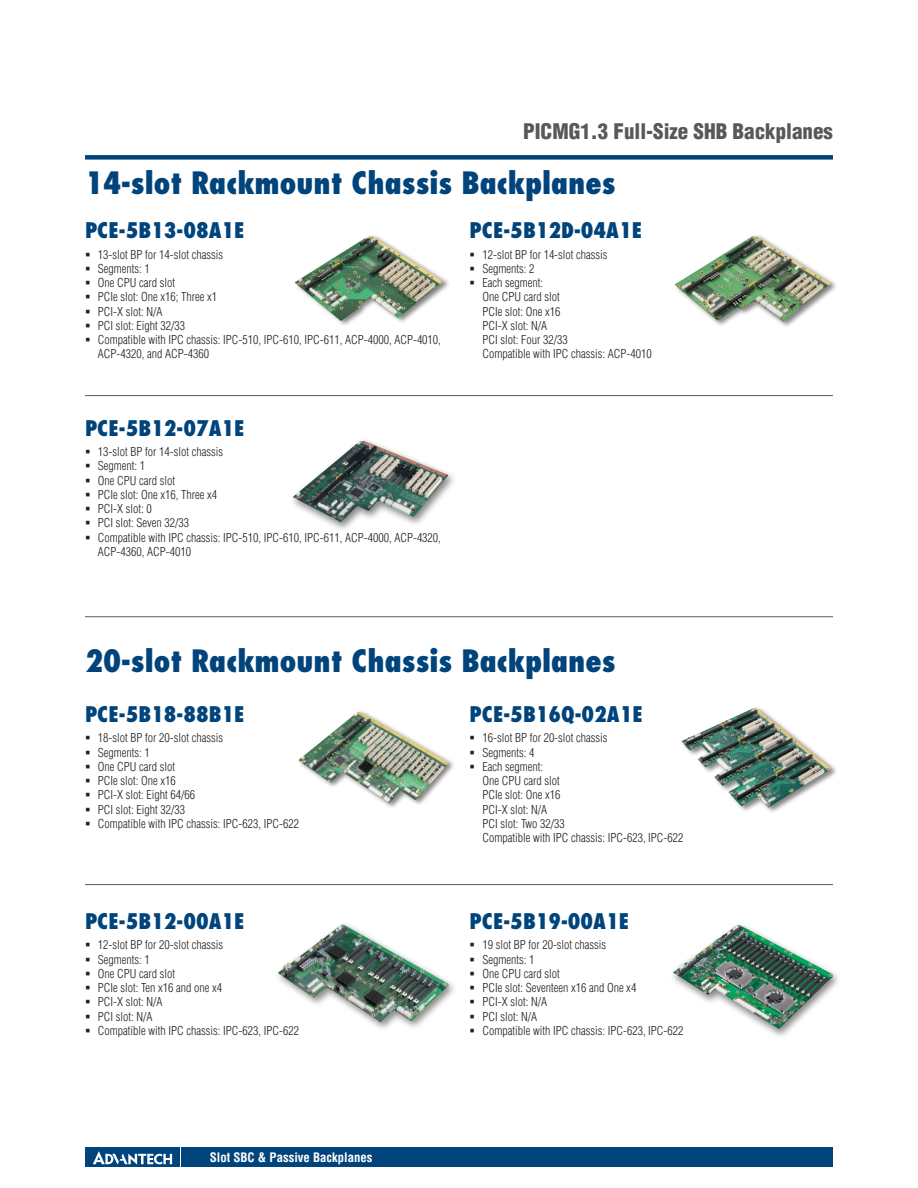
<style>
.page{position:relative;width:918px;height:1188px;background:#fff}
.page>*{position:absolute;margin:0;border:0;box-sizing:border-box;transform-origin:0 0}
.t1{font:800 condensed 30px "Futura";color:#00447b}
.t2{font:800 condensed 21px "Futura";color:#00447b}
.t3{font:900 condensed 21px "Helvetica";color:#57585a}
.t4{font:700 condensed 12.75px "Helvetica";color:#fff}
.t5{font:300 condensed 12px/14.2px "Helvetica";color:#231f20}
</style>
<div class="page">
<div style="left:85px;top:155px;width:748px;height:5px;background:#00447b"></div>
<div style="left:182px;top:1147px;width:651px;height:20px;background:#00447b"></div>
<div style="left:85px;top:1147px;width:95px;height:20px;background:#00447b"></div>
<svg style="left:93px;top:1151px;width:79px;height:14px"></svg>
<div style="left:298px;top:709px;width:157px;height:100px;background:#231f20;opacity:.55"></div>
<img style="left:299px;top:712px;width:149px;height:91px">
<div style="left:681px;top:706px;width:156px;height:108px;background:#231f20;opacity:.55"></div>
<img style="left:682px;top:708px;width:148px;height:99px">
<hr style="left:85px;top:395px;width:748px;height:1px;background:#57585a">
<hr style="left:85px;top:616px;width:748px;height:1px;background:#57585a">
<hr style="left:85px;top:884px;width:748px;height:1px;background:#57585a">
<img style="left:295px;top:236px;width:149px;height:85px">
<div style="left:674px;top:234px;width:165px;height:94px;background:#231f20;opacity:.55"></div>
<img style="left:674px;top:236px;width:157px;height:86px">
<div style="left:289px;top:437px;width:168px;height:95px;background:#231f20;opacity:.55"></div>
<img style="left:293px;top:441px;width:156px;height:81px">
<img style="left:278px;top:924px;width:176px;height:105px">
<img style="left:673px;top:925px;width:160px;height:104px">
<h2 class="t3" style="left:523px;top:119px;width:311px">PICMG1.3 Full-Size SHB Backplanes</h2>
<h1 class="t1" style="left:85px;top:164px;width:532px">14-slot Rackmount Chassis Backplanes</h1>
<h2 class="t2" style="left:470px;top:217px;width:174px">PCE-5B12D-04A1E</h2>
<p class="t5" style="left:482px;top:247px;width:171px">12-slot BP for 14-slot chassis<br>Segments: 2<br>Each segment:<br>One CPU card slot<br>PCIe slot: One x16<br>PCI-X slot: N/A<br>PCI slot: Four 32/33<br>Compatible with IPC chassis: ACP-4010</p>
<h2 class="t2" style="left:85px;top:217px;width:161px">PCE-5B13-08A1E</h2>
<p class="t5" style="left:98px;top:247px;width:345px">13-slot BP for 14-slot chassis<br>Segments: 1<br>One CPU card slot<br>PCIe slot: One x16; Three x1<br>PCI-X slot: N/A<br>PCI slot: Eight 32/33<br>Compatible with IPC chassis: IPC-510, IPC-610, IPC-611, ACP-4000, ACP-4010,<br>ACP-4320, and ACP-4360</p>
<h2 class="t2" style="left:85px;top:414px;width:161px">PCE-5B12-07A1E</h2>
<p class="t5" style="left:98px;top:445px;width:345px">13-slot BP for 14-slot chassis<br>Segment: 1<br>One CPU card slot<br>PCIe slot: One x16, Three x4<br>PCI-X slot: 0<br>PCI slot: Seven 32/33<br>Compatible with IPC chassis: IPC-510, IPC-610, IPC-611, ACP-4000, ACP-4320,<br>ACP-4360, ACP-4010</p>
<h1 class="t1" style="left:85px;top:641px;width:532px">20-slot Rackmount Chassis Backplanes</h1>
<h2 class="t2" style="left:85px;top:700px;width:161px">PCE-5B18-88B1E</h2>
<p class="t5" style="left:98px;top:731px;width:203px">18-slot BP for 20-slot chassis<br>Segments: 1<br>One CPU card slot<br>PCIe slot: One x16<br>PCI-X slot: Eight 64/66<br>PCI slot: Eight 32/33<br>Compatible with IPC chassis: IPC-623, IPC-622</p>
<h2 class="t2" style="left:85px;top:908px;width:161px">PCE-5B12-00A1E</h2>
<p class="t5" style="left:98px;top:938px;width:203px">12-slot BP for 20-slot chassis<br>Segments: 1<br>One CPU card slot<br>PCIe slot: Ten x16 and one x4<br>PCI-X slot: N/A<br>PCI slot: N/A<br>Compatible with IPC chassis: IPC-623, IPC-622</p>
<p class="t4" style="left:210px;top:1150px;width:164px">Slot SBC &amp; Passive Backplanes</p>
<h2 class="t2" style="left:470px;top:700px;width:175px">PCE-5B16Q-02A1E</h2>
<p class="t5" style="left:482px;top:731px;width:203px">16-slot BP for 20-slot chassis<br>Segments: 4<br>Each segment:<br>One CPU card slot<br>PCIe slot: One x16<br>PCI-X slot: N/A<br>PCI slot: Two 32/33<br>Compatible with IPC chassis: IPC-623, IPC-622</p>
<h2 class="t2" style="left:470px;top:908px;width:161px">PCE-5B19-00A1E</h2>
<p class="t5" style="left:482px;top:938px;width:203px">19 slot BP for 20-slot chassis<br>Segments: 1<br>One CPU card slot<br>PCIe slot: Seventeen x16 and One x4<br>PCI-X slot: N/A<br>PCI slot: N/A<br>Compatible with IPC chassis: IPC-623, IPC-622</p>
</div>
